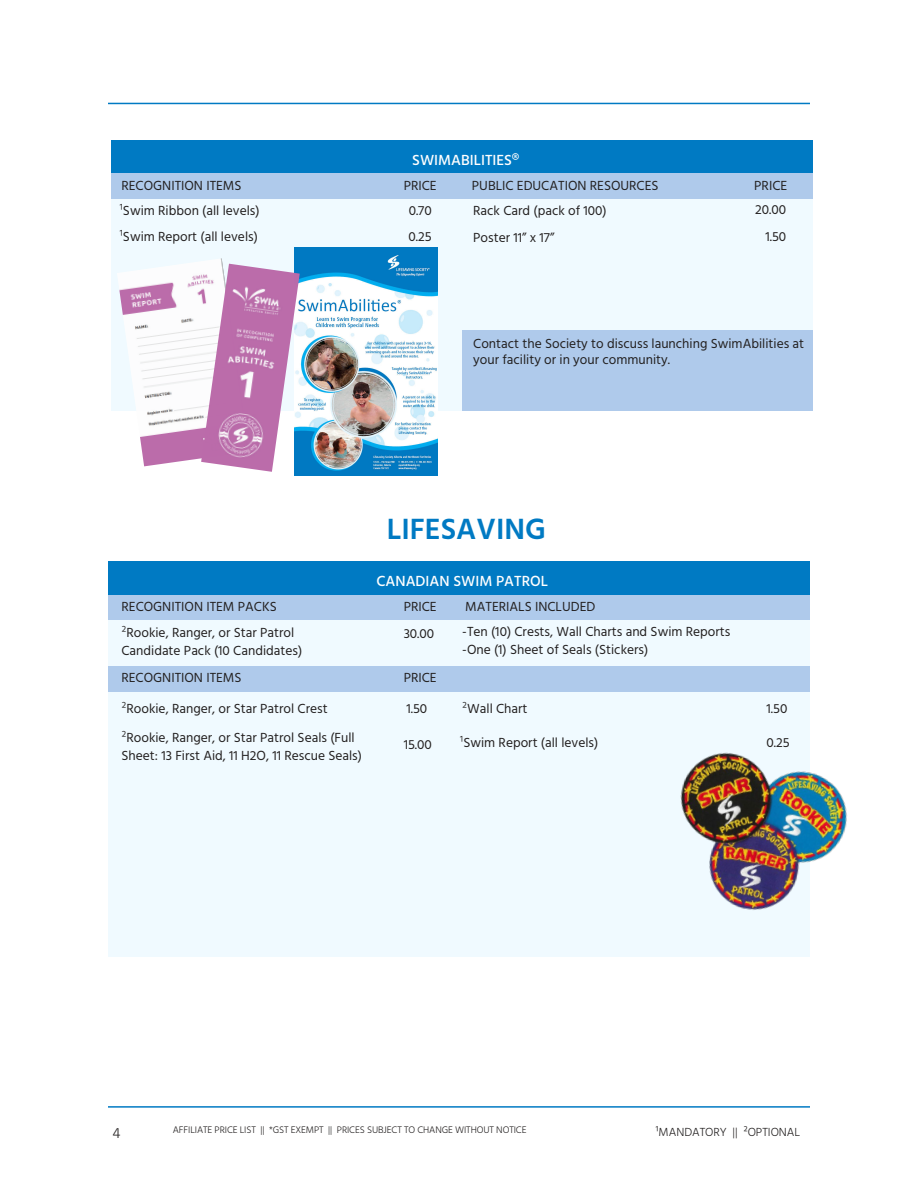
<style>
.page{position:relative;width:918px;height:1188px;background:#fff}
.page>*{position:absolute;margin:0;border:0;box-sizing:border-box;transform-origin:0 0}
.t1{font:600 30px "Hind";color:#007ac3}
.t2{font:500 15px "Hind";color:#fff}
.t3{font:300 15px "Hind";color:#232020}
.t4{font:13.5px/18px "Hind";color:#232020}
.t5{font:300 12px "Hind";letter-spacing:-.005em;color:#232020}
.t6{font:300 9.75px "Hind";letter-spacing:-.01em;color:#232020}
.s1{font-weight:300}
</style>
<div class="page">
<hr style="left:108px;top:1106px;width:702px;height:2px;background:#007ac3">
<hr style="left:108px;top:103px;width:702px;height:1px;background:#007ac3">
<div style="left:108px;top:561px;width:701px;height:34px;background:#007ac3"></div>
<div style="left:108px;top:595px;width:270px;height:25px;background:#afcaeb"></div>
<div style="left:378px;top:595px;width:81px;height:25px;background:#afcaeb"></div>
<div style="left:459px;top:595px;width:270px;height:25px;background:#afcaeb"></div>
<div style="left:729px;top:595px;width:80px;height:25px;background:#afcaeb"></div>
<div style="left:108px;top:620px;width:351px;height:221px;background:#f0faff"></div>
<div style="left:459px;top:620px;width:270px;height:98px;background:#f0faff"></div>
<div style="left:729px;top:620px;width:80px;height:98px;background:#f0faff"></div>
<div style="left:459px;top:718px;width:270px;height:26px;background:#f0faff"></div>
<div style="left:729px;top:718px;width:80px;height:26px;background:#f0faff"></div>
<div style="left:459px;top:744px;width:270px;height:97px;background:#f0faff"></div>
<div style="left:108px;top:841px;width:351px;height:116px;background:#f0faff"></div>
<div style="left:459px;top:841px;width:270px;height:115px;background:#f0faff"></div>
<div style="left:729px;top:841px;width:80px;height:116px;background:#f0faff"></div>
<div style="left:111px;top:140px;width:702px;height:34px;background:#007ac3"></div>
<div style="left:111px;top:174px;width:270px;height:25px;background:#afcaeb"></div>
<div style="left:381px;top:174px;width:81px;height:25px;background:#afcaeb"></div>
<div style="left:462px;top:174px;width:270px;height:25px;background:#afcaeb"></div>
<div style="left:732px;top:174px;width:81px;height:25px;background:#afcaeb"></div>
<div style="left:111px;top:199px;width:351px;height:51px;background:#f0faff"></div>
<div style="left:462px;top:199px;width:270px;height:26px;background:#f0faff"></div>
<div style="left:732px;top:199px;width:81px;height:26px;background:#f0faff"></div>
<div style="left:462px;top:225px;width:270px;height:25px;background:#f0faff"></div>
<div style="left:732px;top:225px;width:81px;height:25px;background:#f0faff"></div>
<div style="left:111px;top:250px;width:351px;height:81px;background:#f0faff"></div>
<div style="left:462px;top:250px;width:270px;height:27px;background:#f0faff"></div>
<div style="left:732px;top:250px;width:81px;height:27px;background:#f0faff"></div>
<div style="left:462px;top:277px;width:270px;height:27px;background:#f0faff"></div>
<div style="left:732px;top:277px;width:81px;height:27px;background:#f0faff"></div>
<div style="left:462px;top:304px;width:270px;height:27px;background:#f0faff"></div>
<div style="left:732px;top:304px;width:81px;height:27px;background:#f0faff"></div>
<div style="left:111px;top:330px;width:351px;height:81px;background:#f0faff"></div>
<div style="left:462px;top:330px;width:351px;height:81px;background:#afcaeb"></div>
<img style="left:117px;top:258px;width:114px;height:208px">
<img style="left:294px;top:248px;width:144px;height:227px">
<img style="left:201px;top:264px;width:99px;height:208px">
<div style="left:108px;top:666px;width:270px;height:25px;background:#afcaeb"></div>
<div style="left:378px;top:666px;width:81px;height:25px;background:#afcaeb"></div>
<div style="left:459px;top:666px;width:270px;height:25px;background:#afcaeb"></div>
<div style="left:729px;top:666px;width:80px;height:25px;background:#afcaeb"></div>
<img style="left:680px;top:731px;width:167px;height:215px">
<p class="t2" style="left:412px;top:149px;width:108px">SWIMABILITIES®</p>
<p class="t4" style="left:122px;top:177px;width:122px">RECOGNITION ITEMS</p>
<p class="t4" style="left:404px;top:177px;width:34px">PRICE</p>
<p class="t4" style="left:120px;top:202px;width:141px"><span class="s1">¹</span>Swim Ribbon (all levels)</p>
<p class="t4" style="left:409px;top:202px;width:25px">0.70</p>
<p class="t4" style="left:120px;top:228px;width:140px"><span class="s1">¹</span>Swim Report (all levels)</p>
<p class="t4" style="left:409px;top:228px;width:25px">0.25</p>
<p class="t4" style="left:472px;top:177px;width:188px">PUBLIC EDUCATION RESOURCES</p>
<p class="t4" style="left:754px;top:177px;width:34px">PRICE</p>
<p class="t4" style="left:473px;top:202px;width:135px">Rack Card (pack of 100)</p>
<p class="t4" style="left:755px;top:201px;width:32px">20.00</p>
<p class="t4" style="left:473px;top:229px;width:83px">Poster 11” x 17”</p>
<p class="t4" style="left:765px;top:228px;width:22px">1.50</p>
<p class="t4" style="left:473px;top:336px;width:332px;line-height:16.2px">Contact the Society to discuss launching SwimAbilities at your facility or in your community.</p>
<h1 class="t1" style="left:387px;top:508px;width:160px">LIFESAVING</h1>
<p class="t2" style="left:377px;top:571px;width:173px">CANADIAN SWIM PATROL</p>
<p class="t4" style="left:122px;top:598px;width:157px">RECOGNITION ITEM PACKS</p>
<p class="t4" style="left:404px;top:598px;width:34px">PRICE</p>
<p class="t4" style="left:465px;top:598px;width:132px">MATERIALS INCLUDED</p>
<p class="t4" style="left:122px;top:624px;width:182px"><span class="s1">²</span>Rookie, Ranger, or Star Patrol<br>Candidate Pack (10 Candidates)</p>
<p class="t4" style="left:462px;top:623px;width:270px">-Ten (10) Crests, Wall Charts and Swim Reports -One (1) Sheet of Seals (Stickers)</p>
<p class="t4" style="left:404px;top:625px;width:32px">30.00</p>
<p class="t4" style="left:122px;top:669px;width:122px">RECOGNITION ITEMS</p>
<p class="t4" style="left:404px;top:669px;width:34px">PRICE</p>
<p class="t4" style="left:122px;top:701px;width:208px"><span class="s1">²</span>Rookie, Ranger, or Star Patrol Crest</p>
<p class="t4" style="left:406px;top:701px;width:22px">1.50</p>
<p class="t4" style="left:122px;top:729px;width:242px"><span class="s1">²</span>Rookie, Ranger, or Star Patrol Seals (Full<br>Sheet: 13 First Aid, 11 H2O, 11 Rescue Seals)</p>
<p class="t4" style="left:404px;top:736px;width:30px">15.00</p>
<p class="t4" style="left:462px;top:701px;width:67px"><span class="s1">²</span>Wall Chart</p>
<p class="t4" style="left:767px;top:701px;width:22px">1.50</p>
<p class="t4" style="left:460px;top:734px;width:140px"><span class="s1">¹</span>Swim Report (all levels)</p>
<p class="t4" style="left:767px;top:734px;width:25px">0.25</p>
<p class="t3" style="left:113px;top:1123px;width:10px">4</p>
<p class="t5" style="left:656px;top:1124px;width:146px">¹MANDATORY || ²OPTIONAL</p>
<p class="t6" style="left:173px;top:1124px;width:355px">AFFILIATE PRICE LIST || *GST EXEMPT || PRICES SUBJECT TO CHANGE WITHOUT NOTICE</p>
</div>
